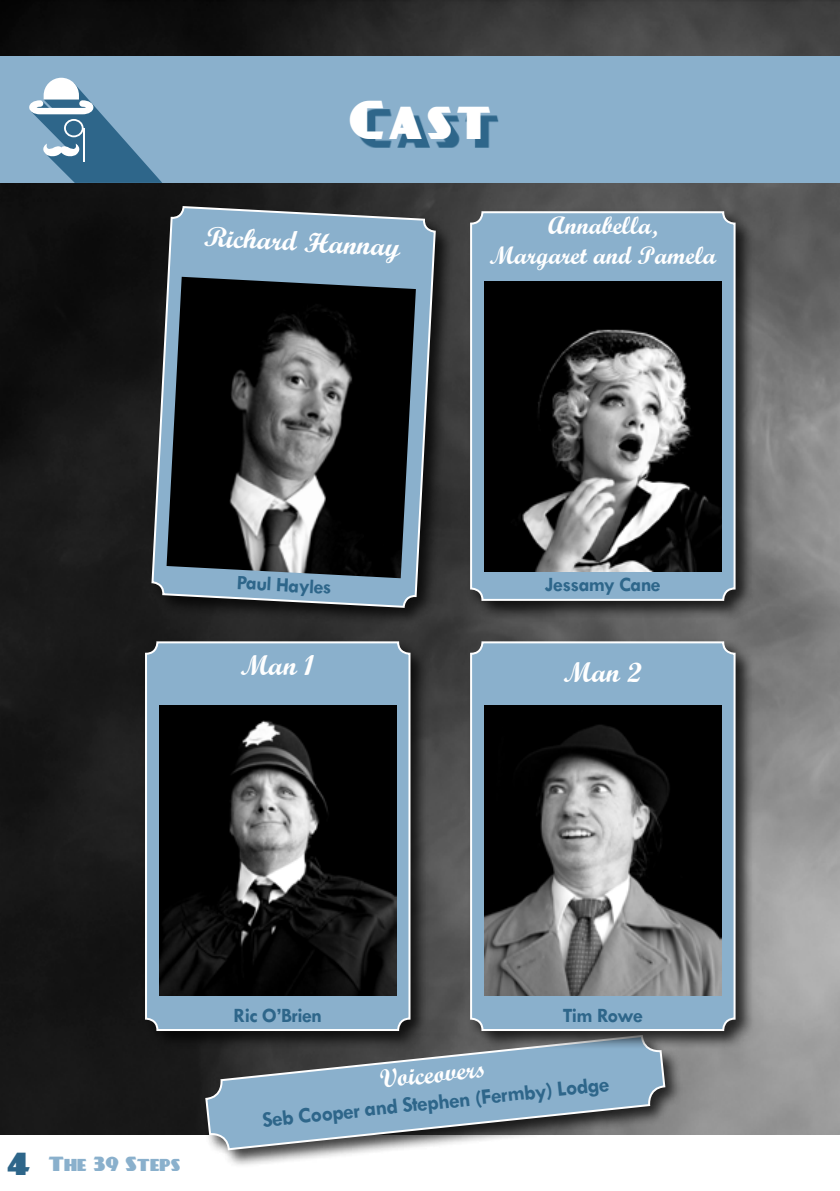
<style>
.page{position:relative;width:840px;height:1191px;background:#fff}
.page>*{position:absolute;margin:0;border:0;box-sizing:border-box;transform-origin:0 0}
.t1{font:48px "Day Poster Black NF";color:#fff}
.t2{font:28.2px "Wrexham Script";color:#fff}
.t3{font:26px "Wrexham Script";color:#fff}
.t4{font:25px/30px "Wrexham Script";color:#fff;text-align:center}
.t5{font:700 22px "Tw Cen";color:#2e668a}
.t6{font:700 20.6px "Tw Cen";letter-spacing:-.03em;color:#2e668a}
.t7{font:18px "Day Poster Black NF";color:#8ab0cc}
.s1{font-size:28px;color:#2e668a}
</style>
<div class="page">
<img style="left:0;top:0;width:839px;height:1134px">
<div style="left:203px;top:1033px;width:480px;height:135px;background:#000;opacity:.75"></div>
<svg style="left:204px;top:1013px;width:462px;height:138px;background:#869dae"></svg>
<div style="left:0;top:57px;width:839px;height:126px;background:#8ab0cc"></div>
<svg style="left:29px;top:78px;width:121px;height:105px"></svg>
<svg style="left:358px;top:109px;width:140px;height:38px"></svg>
<div style="left:149px;top:204px;width:305px;height:422px;background:#000;opacity:.75"></div>
<svg style="left:150px;top:169px;width:286px;height:489px;background:#5e717f"></svg>
<img style="left:166px;top:277px;width:249px;height:301px">
<div style="left:467px;top:208px;width:287px;height:411px;background:#000;opacity:.75"></div>
<div style="left:471px;top:212px;width:263px;height:388px;background:#8ab0cc;border-radius:11px"></div>
<div style="left:470px;top:211px;width:265px;height:390px;border:2px solid #fff;border-radius:11px"></div>
<img style="left:484px;top:282px;width:237px;height:289px">
<div style="left:142px;top:638px;width:287px;height:411px;background:#000;opacity:.75"></div>
<div style="left:146px;top:642px;width:263px;height:388px;background:#8ab0cc;border-radius:11px"></div>
<div style="left:145px;top:641px;width:265px;height:390px;border:2px solid #fff;border-radius:11px"></div>
<img style="left:159px;top:706px;width:237px;height:289px">
<div style="left:467px;top:638px;width:287px;height:411px;background:#000;opacity:.75"></div>
<div style="left:471px;top:642px;width:263px;height:388px;background:#8ab0cc;border-radius:11px"></div>
<div style="left:470px;top:641px;width:265px;height:390px;border:2px solid #fff;border-radius:11px"></div>
<img style="left:484px;top:706px;width:237px;height:289px">
<h1 class="t1" style="left:348px;top:90px;width:144px">Cast</h1>
<h2 class="t2" style="left:205px;top:219px;width:198px;rotate:3deg">Richard Hannay</h2>
<p class="t4" style="left:489px;top:210px;width:228px">Annabella,<br>Margaret and Pamela</p>
<p class="t6" style="left:237px;top:570px;width:96px;rotate:3deg">Paul Hayles</p>
<h2 class="t2" style="left:240px;top:648px;width:76px">Man 1</h2>
<p class="t6" style="left:544px;top:572px;width:117px">Jessamy Cane</p>
<h2 class="t2" style="left:563px;top:655px;width:80px">Man 2</h2>
<p class="t7" style="left:7px;top:1152px;width:174px"><span class="s1">4</span> The 39 Steps</p>
<p class="t6" style="left:233px;top:1002px;width:90px">Ric O’Brien</p>
<p class="t6" style="left:562px;top:1002px;width:82px">Tim Rowe</p>
<p class="t3" style="left:378px;top:1063px;width:108px;rotate:-6deg">Voiceovers</p>
<p class="t5" style="left:261px;top:1107px;width:350px;rotate:-6deg">Seb Cooper and Stephen (Fermby) Lodge</p>
</div>
